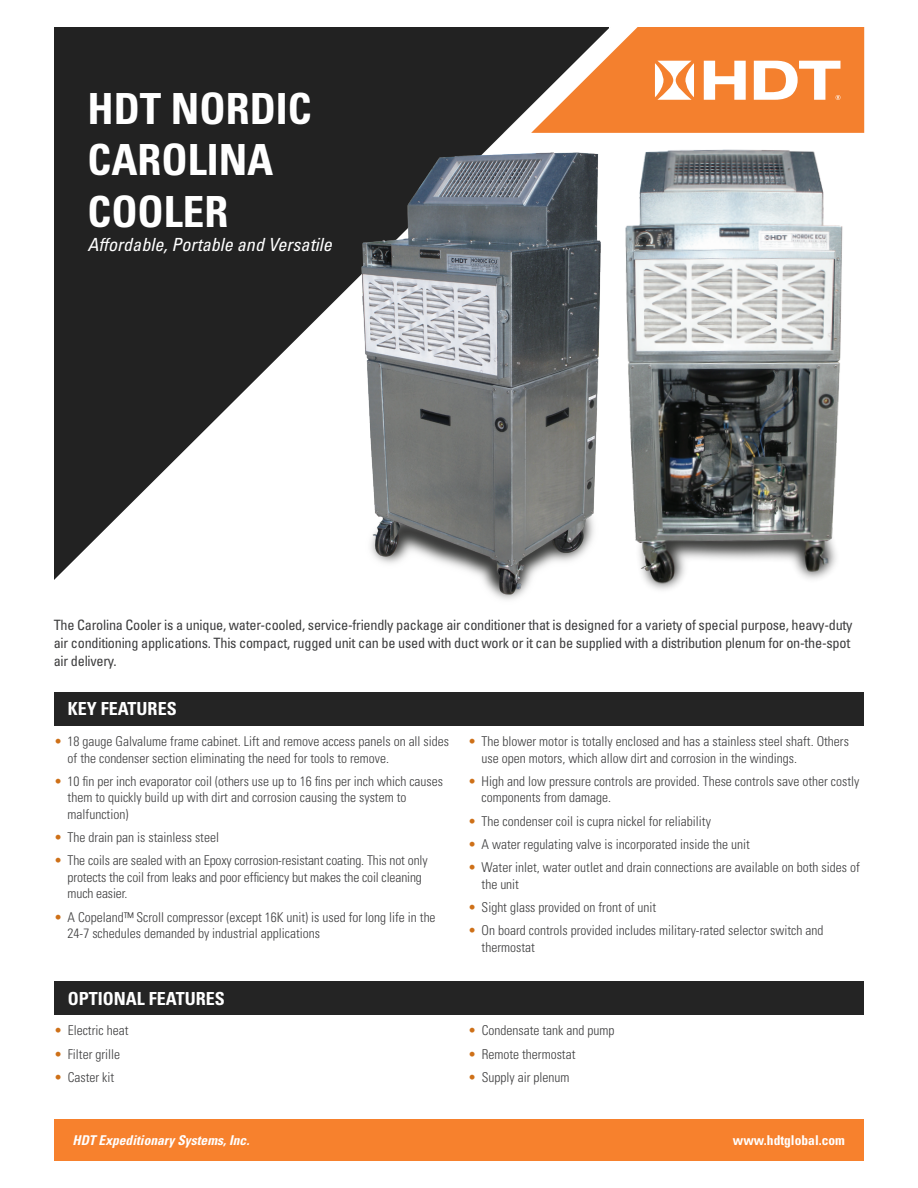
<style>
.page{position:relative;width:918px;height:1188px;background:#fff}
.page>*{position:absolute;margin:0;border:0;box-sizing:border-box;transform-origin:0 0}
.HDT_DS_Page_Title01{font:700 condensed 42.9px/51.4px "Univers LT Pro";color:#fff}
.HDT_DS_Page_Title01-2{font:italic condensed 18.15px "Univers LT Pro";color:#fff}
.HDT_DS_Data_Text{font:700 condensed 18px "Univers LT Std";color:#fff}
.HDT_DS_Statement01{font:condensed 14.25px/18px "Univers LT Std";letter-spacing:-.02em;color:#3e3e3f}
.HDT_DS_Bullets01{font:300 condensed 13.5px/16.5px "Univers LT Std";color:#3e3e3f}
.t1{font:italic 700 condensed 13.5px "Univers LT Std";color:#fff}
.t2{font:700 condensed 13.5px "Univers LT Std";color:#fff}
.s1{color:#ce7018}
</style>
<div class="page">
<svg style="left:54px;top:27px;width:450px;height:553px;fill:#222"></svg>
<div style="left:54px;top:1120px;width:810px;height:41px;background:#f7812d"></div>
<svg style="left:504px;top:27px;width:360px;height:53px"></svg>
<div style="left:54px;top:692px;width:810px;height:34px;background:#242424"></div>
<img style="left:306px;top:152px;width:188px;height:442px">
<img style="left:494px;top:80px;width:371px;height:520px">
<div style="left:54px;top:981px;width:810px;height:34px;background:#242424"></div>
<p class="HDT_DS_Page_Title01" style="left:87px;top:82px;width:226px">HDT NORDIC<br>CAROLINA<br>COOLER</p>
<p class="HDT_DS_Page_Title01-2" style="left:87px;top:233px;width:246px">Affordable, Portable and Versatile</p>
<p class="HDT_DS_Statement01" style="left:54px;top:616px;width:800px">The Carolina Cooler is a unique, water-cooled, service-friendly package air conditioner that is designed for a variety of special purpose, heavy-duty air conditioning applications. This compact, rugged unit can be used with duct work or it can be supplied with a distribution plenum for on-the-spot air delivery.</p>
<p class="HDT_DS_Data_Text" style="left:68px;top:698px;width:110px">KEY FEATURES</p>
<p class="HDT_DS_Bullets01" style="left:68px;top:733px;width:383px;text-indent:-14px"><span class="s1">•</span> 18 gauge Galvalume frame cabinet. Lift and remove access panels on all sides of the condenser section eliminating the need for tools to remove.</p>
<p class="HDT_DS_Bullets01" style="left:68px;top:773px;width:377px;text-indent:-14px"><span class="s1">•</span> 10 fin per inch evaporator coil (others use up to 16 fins per inch which causes them to quickly build up with dirt and corrosion causing the system to malfunction)</p>
<p class="HDT_DS_Bullets01" style="left:54px;top:829px;width:166px"><span class="s1">•</span> The drain pan is stainless steel</p>
<p class="HDT_DS_Bullets01" style="left:68px;top:852px;width:362px;text-indent:-14px"><span class="s1">•</span> The coils are sealed with an Epoxy corrosion-resistant coating. This not only protects the coil from leaks and poor efficiency but makes the coil cleaning much easier.</p>
<p class="HDT_DS_Bullets01" style="left:68px;top:909px;width:370px;text-indent:-14px"><span class="s1">•</span> A Copeland™ Scroll compressor (except 16K unit) is used for long life in the<br>24-7 schedules demanded by industrial applications</p>
<p class="HDT_DS_Data_Text" style="left:68px;top:987px;width:158px">OPTIONAL FEATURES</p>
<p class="HDT_DS_Bullets01" style="left:54px;top:1022px;width:76px"><span class="s1">•</span> Electric heat</p>
<p class="HDT_DS_Bullets01" style="left:54px;top:1046px;width:67px"><span class="s1">•</span> Filter grille</p>
<p class="HDT_DS_Bullets01" style="left:54px;top:1069px;width:61px"><span class="s1">•</span> Caster kit</p>
<p class="HDT_DS_Bullets01" style="left:482px;top:733px;width:369px;text-indent:-14px"><span class="s1">•</span> The blower motor is totally enclosed and has a stainless steel shaft. Others use open motors, which allow dirt and corrosion in the windings.</p>
<p class="HDT_DS_Bullets01" style="left:482px;top:773px;width:379px;text-indent:-14px"><span class="s1">•</span> High and low pressure controls are provided. These controls save other costly components from damage.</p>
<p class="HDT_DS_Bullets01" style="left:468px;top:813px;width:244px"><span class="s1">•</span> The condenser coil is cupra nickel for reliability</p>
<p class="HDT_DS_Bullets01" style="left:468px;top:836px;width:283px"><span class="s1">•</span> A water regulating valve is incorporated inside the unit</p>
<p class="HDT_DS_Bullets01" style="left:482px;top:859px;width:380px;text-indent:-14px"><span class="s1">•</span> Water inlet, water outlet and drain connections are available on both sides of the unit</p>
<p class="HDT_DS_Bullets01" style="left:468px;top:899px;width:190px"><span class="s1">•</span> Sight glass provided on front of unit</p>
<p class="HDT_DS_Bullets01" style="left:482px;top:922px;width:343px;text-indent:-14px"><span class="s1">•</span> On board controls provided includes military-rated selector switch and thermostat</p>
<p class="HDT_DS_Bullets01" style="left:468px;top:1022px;width:148px"><span class="s1">•</span> Condensate tank and pump</p>
<p class="HDT_DS_Bullets01" style="left:468px;top:1046px;width:109px"><span class="s1">•</span> Remote thermostat</p>
<p class="HDT_DS_Bullets01" style="left:468px;top:1069px;width:103px"><span class="s1">•</span> Supply air plenum</p>
<p class="t1" style="left:72px;top:1132px;width:178px">HDT Expeditionary Systems, Inc.</p>
<p class="t2" style="left:733px;top:1132px;width:114px">www.hdtglobal.com</p>
</div>
